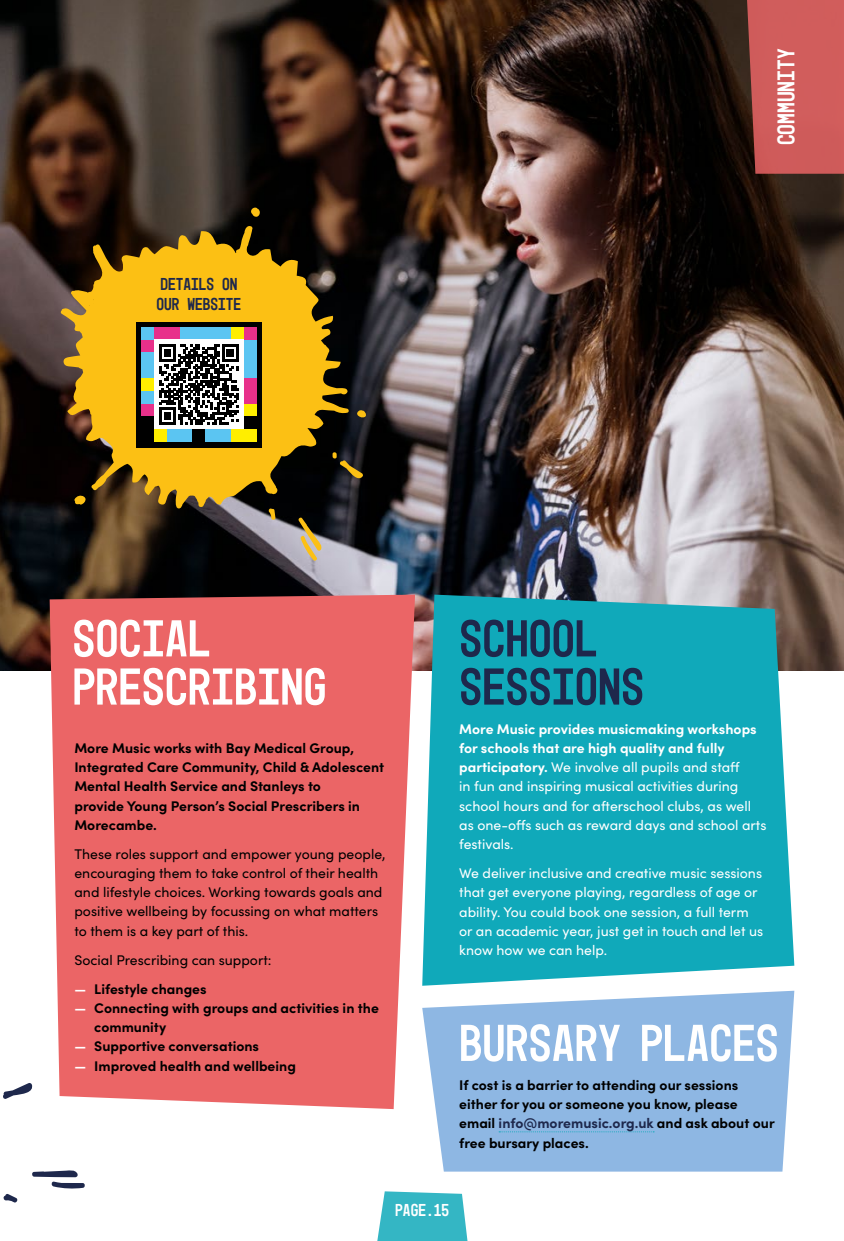
<style>
.page{position:relative;width:844px;height:1241px;background:#fff}
.page>*{position:absolute;margin:0;border:0;box-sizing:border-box;transform-origin:0 0}
.t1{font:52.5px/48.1px "Mono 45 Headline";color:#fff}
.t2{font:52.5px/48.1px "Mono 45 Headline";color:#1e284c}
.t3{font:24.5px "Mono 45 Headline";color:#fff}
.t4{font:17.5px/19.2px "Mono 45 Headline";color:#1e284c}
.t5{font:17.5px "Mono 45 Headline";color:#fff}
.t6{font:14px/19.2px "Sofia Pro";color:#fff}
.t7{font:700 14px/19.2px "Sofia Pro";color:#000}
.t8{font:14px/19.2px "Sofia Pro";color:#000}
.s1{color:#fff}
.s2{font-weight:700}
.s3{color:#1e284c}
</style>
<div class="page">
<img style="left:0;top:0;width:843px;height:670px">
<div style="left:50px;top:594px;width:365px;height:514px;background:#eb6566"></div>
<svg style="left:422px;top:594px;width:372px;height:391px;background:#21acbb"></svg>
<svg style="left:422px;top:990px;width:372px;height:181px;background:#98bde5"></svg>
<svg style="left:499px;top:1131px;width:155px;height:1px"></svg>
<svg style="left:3px;top:1083px;width:30px;height:16px"></svg>
<svg style="left:32px;top:1170px;width:53px;height:18px"></svg>
<svg style="left:3px;top:1194px;width:15px;height:9px"></svg>
<svg style="left:60px;top:224px;width:289px;height:284px;background:#9d7712"></svg>
<svg style="left:355px;top:410px;width:11px;height:7px"></svg>
<svg style="left:332px;top:451px;width:31px;height:28px"></svg>
<svg style="left:297px;top:516px;width:25px;height:45px"></svg>
<svg style="left:267px;top:507px;width:8px;height:13px"></svg>
<svg style="left:249px;top:207px;width:13px;height:12px"></svg>
<svg style="left:74px;top:494px;width:12px;height:10px"></svg>
<svg style="left:136px;top:322px;width:126px;height:125px"></svg>
<svg style="left:745px;top:0;width:98px;height:174px;background:#c45756"></svg>
<svg style="left:377px;top:1191px;width:91px;height:49px;background:#4abeca"></svg>
<p class="t4" style="left:156px;top:275px;width:86px">DETAILS ON<br>OUR WEBSITE</p>
<h1 class="t1" style="left:72px;top:614px;width:256px">SOCIAL<br>PRESCRIBING</h1>
<h1 class="t2" style="left:459px;top:614px;width:186px">SCHOOL<br>SESSIONS</h1>
<h2 class="t3" style="left:771px;top:145px;width:99px;rotate:-90deg">COMMUNITY</h2>
<p class="t7" style="left:74px;top:737px;width:311px">More Music works with Bay Medical Group, Integrated Care Community, Child &amp; Adolescent Mental Health Service and Stanleys to<br>provide Young Person’s Social Prescribers in Morecambe.</p>
<p class="t8" style="left:74px;top:843px;width:312px">These roles support and empower young people, encouraging them to take control of their health and lifestyle choices. Working towards goals and positive wellbeing by focussing on what matters to them is a key part of this.</p>
<p class="t8" style="left:74px;top:949px;width:199px">Social Prescribing can support:</p>
<p class="t7" style="left:74px;top:977px;width:134px"><span class="s1">—</span> Lifestyle changes</p>
<p class="t7" style="left:94px;top:996px;width:286px;text-indent:-20px"><span class="s1">—</span> Connecting with groups and activities in the community</p>
<p class="t7" style="left:74px;top:1035px;width:186px"><span class="s1">—</span> Supportive conversations</p>
<p class="t7" style="left:74px;top:1054px;width:223px"><span class="s1">—</span> Improved health and wellbeing</p>
<p class="t6" style="left:459px;top:718px;width:309px"><span class="s2">More Music provides musicmaking workshops for schools that are high quality and fully participatory.</span> We involve all pupils and staff<br>in fun and inspiring musical activities during school hours and for afterschool clubs, as well as one-offs such as reward days and school arts festivals.</p>
<p class="t6" style="left:459px;top:862px;width:305px">We deliver inclusive and creative music sessions that get everyone playing, regardless of age or ability. You could book one session, a full term or an academic year, just get in touch and let us know how we can help.</p>
<h1 class="t1" style="left:459px;top:1018px;width:321px">BURSARY PLACES</h1>
<p class="t7" style="left:459px;top:1073px;width:317px">If cost is a barrier to attending our sessions either for you or someone you know, please email <span class="s3">info@moremusic.org.uk</span> and ask about our free bursary places.</p>
<p class="t5" style="left:395px;top:1199px;width:55px">PAGE.15</p>
</div>
